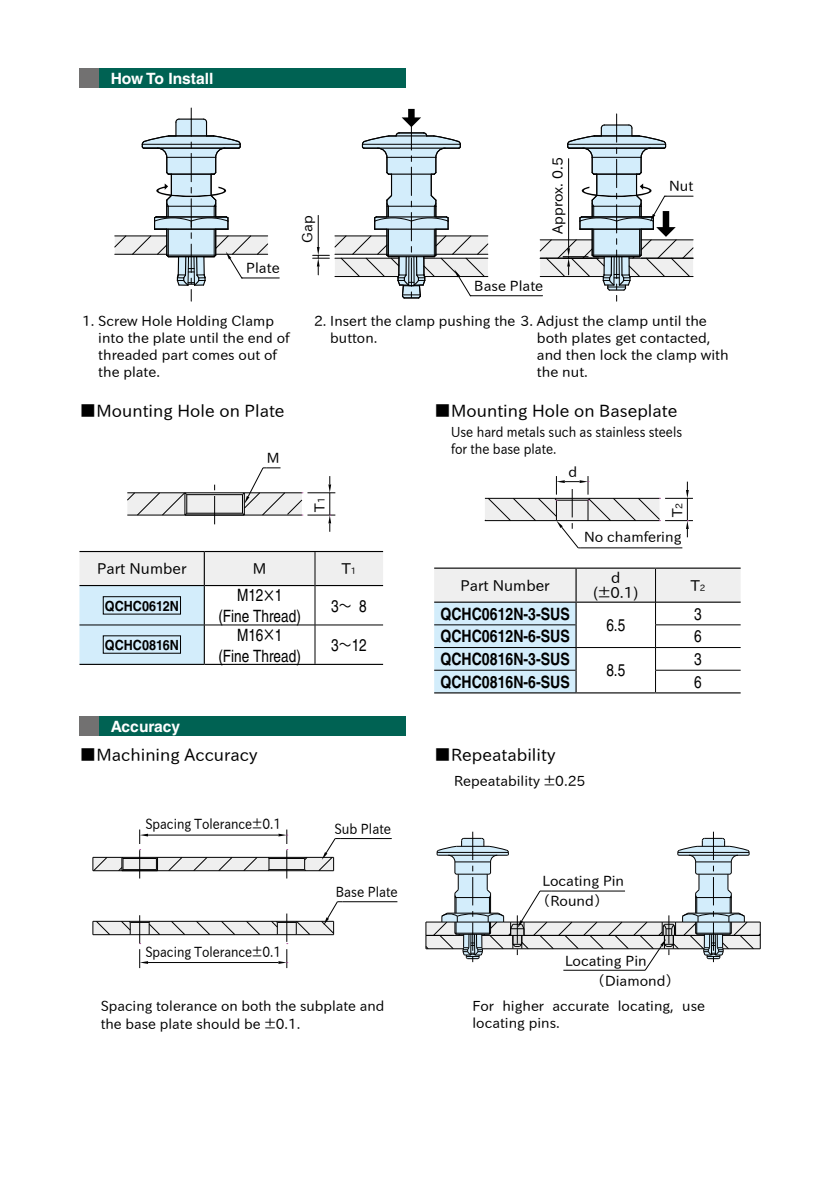
<style>
.page{position:relative;width:840px;height:1191px;background:#fff}
.page>*{position:absolute;margin:0;border:0;box-sizing:border-box;transform-origin:0 0}
.t1{font:17px "IPAP Gothic";color:#000}
.t2{font:700 17px "Helvetica LT Std";color:#000;scale:.83 1}
.t3{font:17px/21px "Helvetica LT Std";color:#000;text-align:center;scale:.8 1}
.t4{font:700 15.6px "Helvetica LT Std";color:#fff}
.t5{font:15px/15px "IPAP Gothic";color:#000;text-align:center}
.t6{font:14.2px/19.6px "IPAP Gothic";color:#000}
.t7{font:14.2px "IPAP Gothic";color:#000;scale:.87 1}
.t8{font:14.2px "IPAP Gothic";color:#000;scale:.9 1}
.t9{font:14px/17px "IPAP Gothic";color:#000}
.t10{font:14px/17px "IPAP Gothic";color:#000;scale:.89 1}
.t11{font:700 14px "Helvetica LT Std";color:#000;scale:.9 1}
.s1{font-size:9.4px}
.s2{font-size:8.8px}
.s3{font-family:"IPAP Gothic"}
</style>
<div class="page">
<hr style="left:434px;top:567px;width:141px;height:1px;background:#000">
<hr style="left:575px;top:567px;width:80px;height:1px;background:#000">
<hr style="left:655px;top:567px;width:85px;height:1px;background:#000">
<svg style="left:434px;top:568px;width:306px;height:125px"></svg>
<hr style="left:434px;top:624px;width:141px;height:1px;background:#000">
<hr style="left:655px;top:624px;width:85px;height:1px;background:#000">
<hr style="left:434px;top:647px;width:141px;height:1px;background:#000">
<hr style="left:575px;top:647px;width:80px;height:1px;background:#000">
<hr style="left:655px;top:647px;width:85px;height:1px;background:#000">
<hr style="left:434px;top:670px;width:141px;height:1px;background:#000">
<hr style="left:655px;top:670px;width:85px;height:1px;background:#000">
<div style="left:79px;top:715px;width:20px;height:20px;background:#727171"></div>
<div style="left:99px;top:715px;width:306px;height:20px;background:#006253"></div>
<div style="left:79px;top:68px;width:20px;height:20px;background:#727171"></div>
<div style="left:99px;top:68px;width:306px;height:20px;background:#006253"></div>
<svg style="left:79px;top:552px;width:304px;height:112px"></svg>
<hr style="left:79px;top:664px;width:125px;height:1px;background:#000">
<hr style="left:315px;top:664px;width:68px;height:1px;background:#000">
<hr style="left:79px;top:551px;width:125px;height:1px;background:#000">
<hr style="left:204px;top:551px;width:111px;height:1px;background:#000">
<hr style="left:315px;top:551px;width:68px;height:1px;background:#000">
<hr style="left:79px;top:585px;width:125px;height:1px;background:#000">
<hr style="left:204px;top:585px;width:110px;height:1px;background:#000">
<hr style="left:315px;top:585px;width:68px;height:1px;background:#000">
<hr style="left:204px;top:664px;width:111px;height:1px;background:#000">
<hr style="left:314px;top:552px;width:1px;height:33px;background:#000">
<hr style="left:314px;top:585px;width:1px;height:39px;background:#000">
<hr style="left:314px;top:625px;width:1px;height:39px;background:#000">
<hr style="left:204px;top:552px;width:1px;height:33px;background:#000">
<hr style="left:204px;top:586px;width:1px;height:38px;background:#000">
<hr style="left:204px;top:625px;width:1px;height:39px;background:#000">
<hr style="left:79px;top:624px;width:125px;height:1px;background:#000">
<hr style="left:204px;top:624px;width:111px;height:1px;background:#000">
<hr style="left:315px;top:624px;width:68px;height:1px;background:#000">
<div style="left:103px;top:596px;width:77px;height:18px;background:#d3edfb"></div>
<div style="left:103px;top:596px;width:78px;height:18px;border:1px solid #000"></div>
<div style="left:103px;top:636px;width:77px;height:17px;background:#d3edfb"></div>
<hr style="left:470px;top:295px;width:72px;height:1px;background:#000">
<svg style="left:312px;top:109px;width:176px;height:190px"></svg>
<hr style="left:242px;top:278px;width:37px;height:1px;background:#000">
<svg style="left:114px;top:108px;width:154px;height:193px"></svg>
<hr style="left:191px;top:229px;width:37px;height:1px;background:#000">
<hr style="left:156px;top:216px;width:70px;height:1px;background:#000">
<hr style="left:154px;top:229px;width:37px;height:1px;background:#000">
<hr style="left:168px;top:256px;width:46px;height:1px;background:#000">
<hr style="left:144px;top:148px;width:94px;height:1px;background:#000">
<hr style="left:169px;top:135px;width:45px;height:1px;background:#000">
<hr style="left:168px;top:174px;width:46px;height:1px;background:#000">
<svg style="left:539px;top:114px;width:154px;height:187px"></svg>
<hr style="left:616px;top:229px;width:37px;height:1px;background:#000">
<hr style="left:581px;top:216px;width:70px;height:1px;background:#000">
<hr style="left:579px;top:229px;width:37px;height:1px;background:#000">
<hr style="left:593px;top:256px;width:46px;height:1px;background:#000">
<hr style="left:569px;top:148px;width:94px;height:1px;background:#000">
<hr style="left:594px;top:135px;width:44px;height:1px;background:#000">
<hr style="left:593px;top:174px;width:46px;height:1px;background:#000">
<svg style="left:484px;top:476px;width:208px;height:72px"></svg>
<svg style="left:127px;top:467px;width:208px;height:65px"></svg>
<hr style="left:340px;top:838px;width:51px;height:1px;background:#000">
<hr style="left:342px;top:901px;width:55px;height:1px;background:#000">
<svg style="left:92px;top:829px;width:248px;height:49px"></svg>
<svg style="left:92px;top:901px;width:250px;height:67px"></svg>
<svg style="left:425px;top:831px;width:335px;height:140px"></svg>
<p class="t4" style="left:111px;top:69px;width:104px">How To Install</p>
<p class="t6" style="left:246px;top:258px;width:35px">Plate</p>
<p class="t6" style="left:298px;top:243px;width:29px;rotate:-90deg">Gap</p>
<p class="t6" style="left:548px;top:234px;width:78px;rotate:-90deg">Approx. 0.5</p>
<p class="t6" style="left:474px;top:276px;width:70px">Base Plate</p>
<p class="t6" style="left:668px;top:177px;width:26px">Nut</p>
<p class="t9" style="left:98px;top:313px;width:193px;text-indent:-16px">1. Screw Hole Holding Clamp into the plate until the end of threaded part comes out of the plate.</p>
<p class="t9" style="left:330px;top:313px;width:378px;text-indent:-16px">2. Insert the clamp pushing the 3. Adjust the clamp until the button.</p>
<p class="t9" style="left:536px;top:330px;width:193px">both plates get contacted, and then lock the clamp with the nut.</p>
<p class="t1" style="left:79px;top:401px;width:206px">■Mounting Hole on Plate</p>
<p class="t1" style="left:434px;top:401px;width:245px">■Mounting Hole on Baseplate</p>
<p class="t10" style="left:451px;top:424px;width:261px">Use hard metals such as stainless steels for the base plate.</p>
<p class="t6" style="left:266px;top:448px;width:14px">M</p>
<p class="t6" style="left:310px;top:512px;width:16px;rotate:-90deg">T<span class="s1">1</span></p>
<p class="t5" style="left:97px;top:562px;width:91px">Part Number</p>
<p class="t5" style="left:253px;top:562px;width:15px">M</p>
<p class="t5" style="left:341px;top:562px;width:16px">T<span class="s2">1</span></p>
<p class="t11" style="left:105px;top:598px;width:83px">QCHC0612N</p>
<p class="t3" style="left:218px;top:584px;width:104px">M12<span class="s3">×</span>1<br>(Fine Thread)</p>
<p class="t3" style="left:331px;top:595px;width:46px">3<span class="s3">～</span> 8</p>
<p class="t11" style="left:105px;top:637px;width:83px">QCHC0816N</p>
<p class="t3" style="left:218px;top:624px;width:104px">M16<span class="s3">×</span>1<br>(Fine Thread)</p>
<p class="t3" style="left:331px;top:634px;width:46px">3<span class="s3">～</span>12</p>
<p class="t4" style="left:111px;top:717px;width:71px">Accuracy</p>
<p class="t6" style="left:568px;top:462px;width:10px">d</p>
<p class="t6" style="left:667px;top:517px;width:16px;rotate:-90deg">T<span class="s1">2</span></p>
<p class="t6" style="left:583px;top:527px;width:99px">No chamfering</p>
<p class="t5" style="left:460px;top:578px;width:91px">Part Number</p>
<p class="t5" style="left:593px;top:571px;width:47px">d (±0.1)</p>
<p class="t5" style="left:690px;top:578px;width:16px">T<span class="s2">2</span></p>
<p class="t2" style="left:440px;top:603px;width:157px">QCHC0612N-3-SUS</p>
<p class="t3" style="left:606px;top:614px;width:25px">6.5</p>
<p class="t3" style="left:694px;top:603px;width:11px">3</p>
<p class="t2" style="left:440px;top:626px;width:157px">QCHC0612N-6-SUS</p>
<p class="t3" style="left:694px;top:626px;width:11px">6</p>
<p class="t2" style="left:440px;top:648px;width:157px">QCHC0816N-3-SUS</p>
<p class="t3" style="left:606px;top:660px;width:25px">8.5</p>
<p class="t3" style="left:694px;top:648px;width:11px">3</p>
<p class="t2" style="left:440px;top:671px;width:157px">QCHC0816N-6-SUS</p>
<p class="t3" style="left:694px;top:671px;width:11px">6</p>
<p class="t1" style="left:79px;top:745px;width:179px">■Machining Accuracy</p>
<p class="t1" style="left:434px;top:745px;width:123px">■Repeatability</p>
<p class="t9" style="left:454px;top:773px;width:133px">Repeatability ±0.25</p>
<p class="t7" style="left:145px;top:816px;width:157px">Spacing Tolerance±0.1</p>
<p class="t7" style="left:145px;top:943px;width:157px">Spacing Tolerance±0.1</p>
<p class="t8" style="left:334px;top:820px;width:64px">Sub Plate</p>
<p class="t8" style="left:335px;top:883px;width:70px">Base Plate</p>
<p class="t9" style="left:101px;top:996px;width:285px;line-height:18.8px">Spacing tolerance on both the subplate and the base plate should be ±0.1.</p>
<p class="t6" style="left:542px;top:872px;width:83px">Locating Pin（Round）</p>
<p class="t6" style="left:597px;top:950px;width:78px;line-height:20.6px;text-indent:-32px">Locating Pin（Diamond）</p>
<p class="t9" style="left:472px;top:997px;width:234px">For higher accurate locating, use locating pins.</p>
</div>
